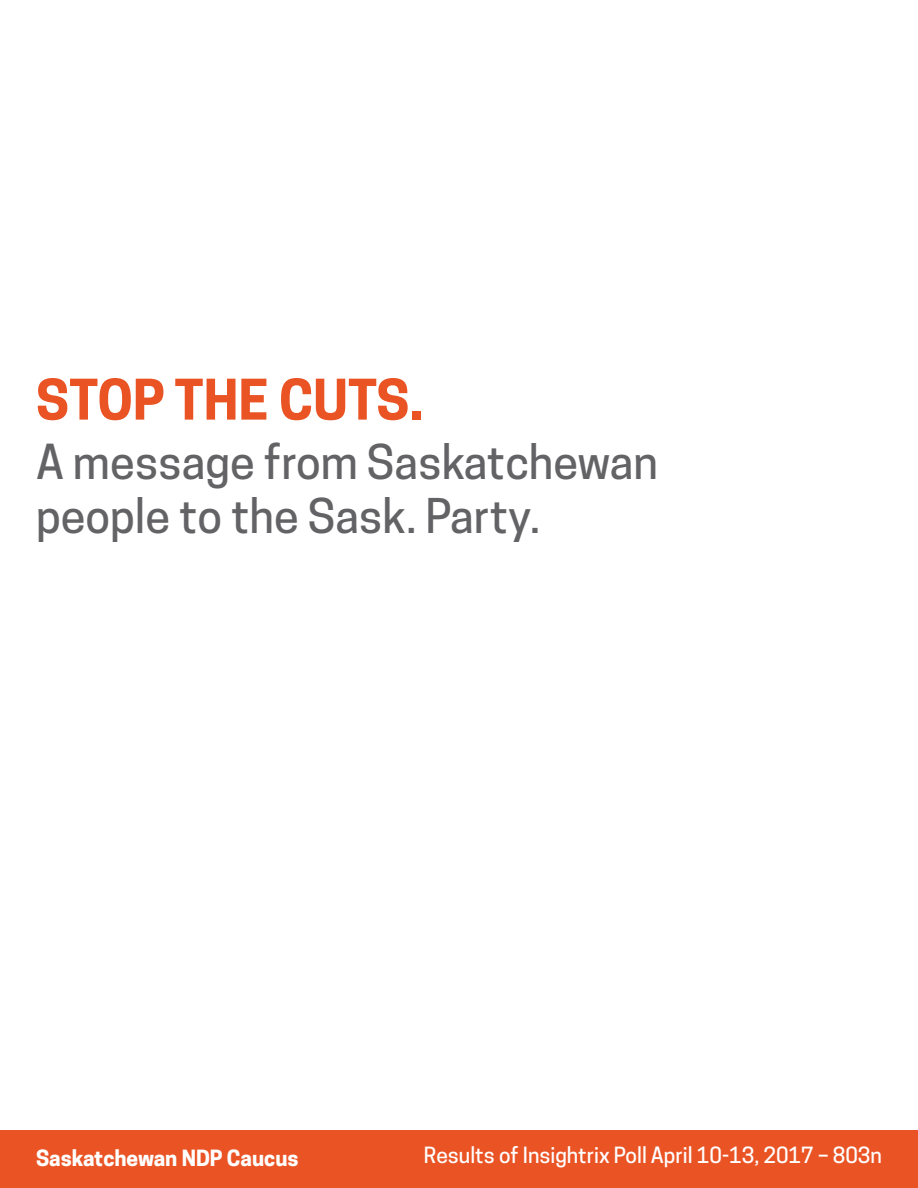
<style>
.page{position:relative;width:918px;height:1188px;background:#fff}
.page>*{position:absolute;margin:0;border:0;box-sizing:border-box;transform-origin:0 0}
.t1{font:700 52.5px "Cooper Hewitt";color:#ea5425}
.t2{font:500 45px "Cooper Hewitt";color:#636366}
.t3{font:500 21px "Cooper Hewitt";color:#fff}
.t4{font:700 21px "Cooper Hewitt";color:#fff}
</style>
<div class="page">
<div style="left:0;top:1130px;width:918px;height:58px;background:#ea5425"></div>
<p class="t1" style="left:36px;top:369px;width:389px">STOP THE CUTS.</p>
<p class="t2" style="left:36px;top:436px;width:623px">A message from Saskatchewan</p>
<p class="t2" style="left:36px;top:490px;width:506px">people to the Sask. Party.</p>
<p class="t4" style="left:36px;top:1145px;width:264px">Saskatchewan NDP Caucus</p>
<p class="t3" style="left:424px;top:1143px;width:460px">Results of Insightrix Poll April 10-13, 2017 – 803n</p>
</div>
